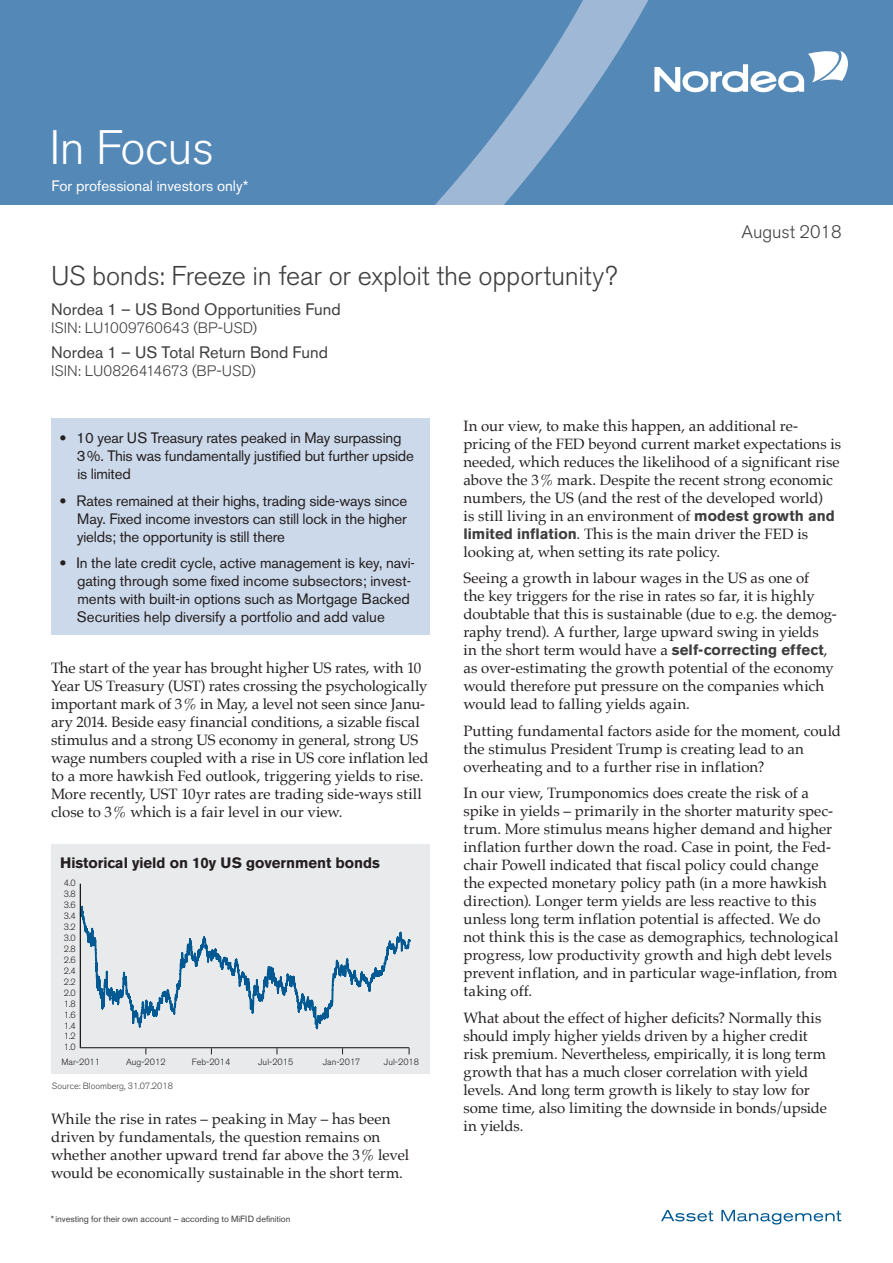
<style>
.page{position:relative;width:893px;height:1263px;background:#fff}
.page>*{position:absolute;margin:0;border:0;box-sizing:border-box;transform-origin:0 0}
.t1{font:300 48px "Akzidenz Grotesk Nordea";letter-spacing:-.01em;color:#fff}
.t2{font:300 27px "Akzidenz Grotesk Nordea";letter-spacing:-.01em;color:#3e3e3f}
.t3{font:300 18px "Akzidenz Grotesk Nordea";color:#3e3e3f}
.t4{font:16.5px "Akzidenz Grotesk Nordea";letter-spacing:.005em;color:#3e3e3f}
.t5{font:15px/18px "Palatino";color:#231f20}
.t6{font:15px/18px "Akzidenz Grotesk Nordea";letter-spacing:-.005em;color:#231f20}
.t7{font:300 15px "Akzidenz Grotesk Nordea";letter-spacing:.005em;color:#3e3e3f}
.t8{font:700 15px "Akzidenz Grotesk Nordea";letter-spacing:-.005em;color:#231f20}
.t9{font:15px "Akzidenz Grotesk Nordea";color:#fff}
.t10{font:300 9px/10.9px "Akzidenz Grotesk Nordea";color:#231f20;text-align:justify}
.t11{font:9px "Akzidenz Grotesk Nordea";color:#3e3e3f}
.t12{font:300 9px "Akzidenz Grotesk Nordea";color:#3e3e3f}
.s1{font-family:"Palatino"}
.s2{font-family:"Akzidenz Grotesk Nordea";font-weight:700;color:#3e3e3f}
</style>
<div class="page">
<svg style="left:0;top:0;width:893px;height:204px;fill:#5488b6"></svg>
<svg style="left:654px;top:50px;width:195px;height:42px"></svg>
<div style="left:51px;top:418px;width:378px;height:217px;background:#ccd9ea"></div>
<svg style="left:661px;top:1210px;width:52px;height:11px"></svg>
<svg style="left:721px;top:1210px;width:120px;height:14px"></svg>
<div style="left:51px;top:844px;width:378px;height:229px;background:#e9eaeb"></div>
<svg style="left:81px;top:907px;width:330px;height:121px"></svg>
<hr style="left:80px;top:884px;width:1px;height:164px;background:#000001">
<hr style="left:80px;top:1047px;width:329px;height:1px;background:#231f20">
<h1 class="t1" style="left:49px;top:120px;width:166px">In Focus</h1>
<p class="t9" style="left:52px;top:177px;width:198px">For professional investors only*</p>
<h2 class="t2" style="left:51px;top:261px;width:568px">US bonds: Freeze in fear or exploit the opportunity?</h2>
<p class="t4" style="left:51px;top:299px;width:291px">Nordea 1 – US Bond Opportunities Fund</p>
<p class="t7" style="left:51px;top:319px;width:208px">ISIN: LU1009760643 (BP-USD)</p>
<p class="t4" style="left:51px;top:342px;width:278px">Nordea 1 – US Total Return Bond Fund</p>
<p class="t7" style="left:51px;top:362px;width:206px">ISIN: LU0826414673 (BP-USD)</p>
<p class="t3" style="left:741px;top:222px;width:102px">August 2018</p>
<p class="t6" style="left:77px;top:429px;width:339px;text-indent:-19px"><span class="s1">•</span> 10 year US Treasury rates peaked in May surpassing<br>3%. This was fundamentally justified but further upside is limited</p>
<p class="t6" style="left:77px;top:492px;width:332px;text-align:justify;text-indent:-19px"><span class="s1">•</span> Rates remained at their highs, trading side-ways since May. Fixed income investors can still lock in the higher yields; the opportunity is still there</p>
<p class="t6" style="left:77px;top:554px;width:339px;text-indent:-19px"><span class="s1">•</span> In the late credit cycle, active management is key, navi&shy;gating through some fixed income subsectors; invest&shy;ments with built-in options such as Mortgage Backed Securities help diversify a portfolio and add value</p>
<p class="t5" style="left:51px;top:659px;width:379px">The start of the year has brought higher US rates, with 10<br>Year US Treasury (UST) rates crossing the psychologically important mark of 3% in May, a level not seen since Janu&shy;ary 2014. Beside easy financial conditions, a sizable fiscal stimulus and a strong US economy in general, strong US wage numbers coupled with a rise in US core inflation led to a more hawkish Fed outlook, triggering yields to rise.<br>More recently, UST 10yr rates are trading side-ways still close to 3% which is a fair level in our view.</p>
<p class="t8" style="left:60px;top:854px;width:321px">Historical yield on 10y US government bonds</p>
<p class="t10" style="left:64px;top:878px;width:13px">4.0<br>3.8<br>3.6</p>
<p class="t10" style="left:64px;top:911px;width:13px">3.4</p>
<p class="t10" style="left:64px;top:921px;width:13px">3.2</p>
<p class="t10" style="left:64px;top:932px;width:13px">3.0</p>
<p class="t10" style="left:64px;top:943px;width:13px">2.8</p>
<p class="t10" style="left:64px;top:954px;width:13px">2.6</p>
<p class="t10" style="left:64px;top:965px;width:13px">2.4</p>
<p class="t10" style="left:64px;top:976px;width:13px">2.2</p>
<p class="t10" style="left:64px;top:987px;width:13px">2.0</p>
<p class="t10" style="left:64px;top:998px;width:13px">1.8</p>
<p class="t10" style="left:64px;top:1009px;width:13px">1.6</p>
<p class="t10" style="left:64px;top:1020px;width:13px">1.4</p>
<p class="t10" style="left:64px;top:1031px;width:13px">1.2</p>
<p class="t10" style="left:64px;top:1042px;width:13px">1.0</p>
<p class="t10" style="left:62px;top:1057px;width:40px">Mar-2011</p>
<p class="t10" style="left:126px;top:1057px;width:41px">Aug-2012</p>
<p class="t10" style="left:192px;top:1057px;width:40px">Feb-2014</p>
<p class="t10" style="left:258px;top:1057px;width:37px">Jul-2015</p>
<p class="t10" style="left:323px;top:1057px;width:39px">Jan-2017</p>
<p class="t10" style="left:384px;top:1057px;width:37px">Jul-2018</p>
<p class="t12" style="left:52px;top:1080px;width:122px">Source: Bloomberg, 31.07.2018</p>
<p class="t5" style="left:51px;top:1110px;width:360px">While the rise in rates – peaking in May – has been driven by fundamentals, the question remains on whether another upward trend far above the 3% level would be economically sustainable in the short term.</p>
<p class="t11" style="left:51px;top:1213px;width:241px">*investing for their own account – according to MiFID definition</p>
<p class="t5" style="left:463px;top:416px;width:379px">In our view, to make this happen, an additional re&shy;pricing of the FED beyond current market expectations is needed, which reduces the likelihood of a significant rise above the 3% mark. Despite the recent strong economic numbers, the US (and the rest of the developed world)<br>is still living in an environment of <span class="s2">modest growth and limited inflation</span>. This is the main driver the FED is looking at, when setting its rate policy.</p>
<p class="t5" style="left:463px;top:569px;width:375px">Seeing a growth in labour wages in the US as one of<br>the key triggers for the rise in rates so far, it is highly doubtable that this is sustainable (due to e.g. the demog&shy;raphy trend). A further, large upward swing in yields<br>in the short term would have a <span class="s2">self-correcting effect</span>, as over-estimating the growth potential of the economy would therefore put pressure on the companies which would lead to falling yields again.</p>
<p class="t5" style="left:463px;top:721px;width:379px">Putting fundamental factors aside for the moment, could the stimulus President Trump is creating lead to an overheating and to a further rise in inflation?</p>
<p class="t5" style="left:463px;top:784px;width:376px">In our view, Trumponomics does create the risk of a spike in yields – primarily in the shorter maturity spec&shy;trum. More stimulus means higher demand and higher inflation further down the road. Case in point, the Fed&shy;chair Powell indicated that fiscal policy could change the expected monetary policy path (in a more hawkish direction). Longer term yields are less reactive to this unless long term inflation potential is affected. We do not think this is the case as demographics, technological progress, low productivity growth and high debt levels prevent inflation, and in particular wage-inflation, from taking off.</p>
<p class="t5" style="left:463px;top:1008px;width:365px">What about the effect of higher deficits? Normally this should imply higher yields driven by a higher credit risk premium. Nevertheless, empirically, it is long term growth that has a much closer correlation with yield levels. And long term growth is likely to stay low for some time, also limiting the downside in bonds/upside in yields.</p>
</div>
